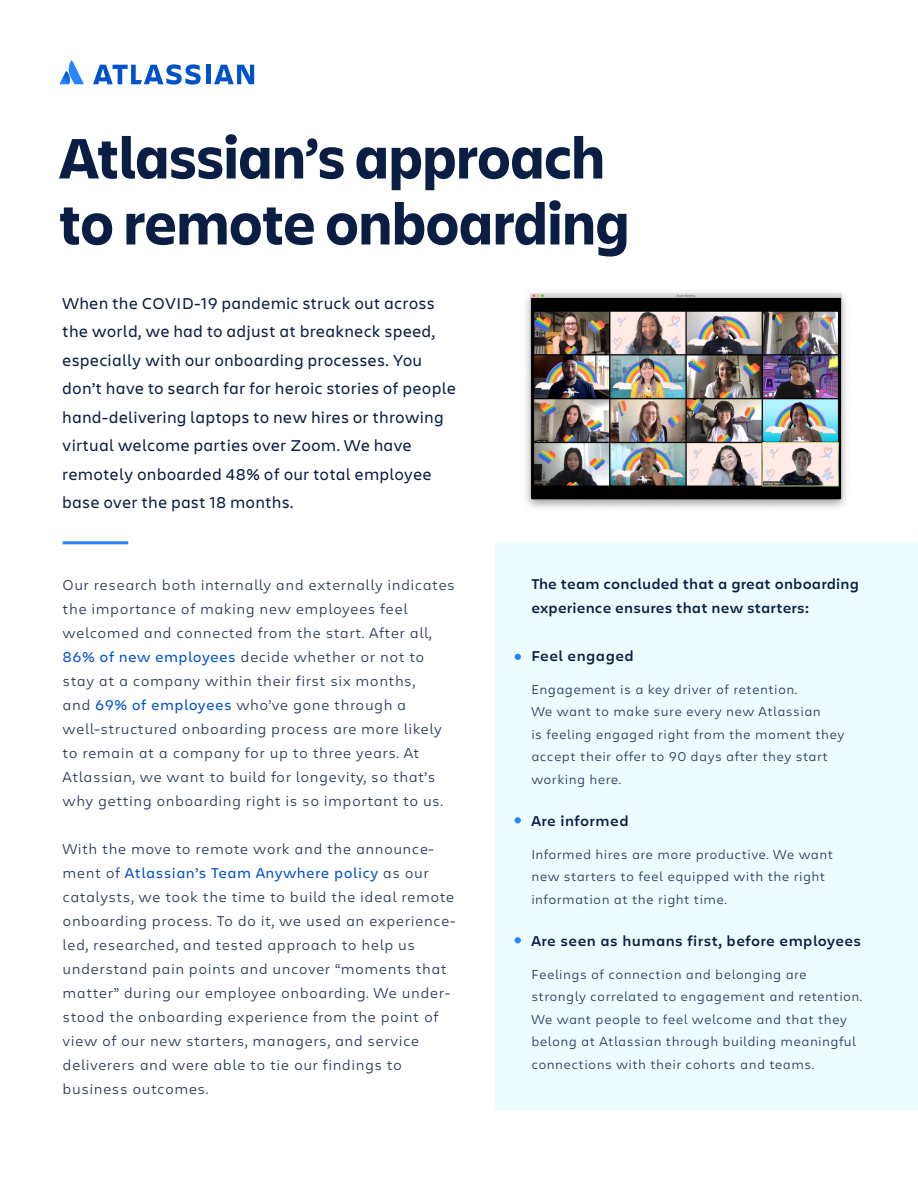
<style>
.page{position:relative;width:918px;height:1188px;background:#fff}
.page>*{position:absolute;margin:0;border:0;box-sizing:border-box;transform-origin:0 0}
.t1{font:700 60px/66px "Charlie Display";color:#091e42}
.t2{font:16.5px/28.5px "Charlie Display";letter-spacing:.05em;color:#091e42}
.t3{font:300 15px/24px "Charlie Text";letter-spacing:.03em;color:#253858}
.t4{font:600 15px/24px "Charlie Text";letter-spacing:.01em;color:#091e42}
.t5{font:600 15px "Charlie Text";letter-spacing:.03em;color:#091e42}
.t6{font:300 13.5px/22.5px "Charlie Text";letter-spacing:.03em;color:#253858}
.s1{font-weight:400;color:#0052cc}
</style>
<div class="page">
<svg style="left:60px;top:60px;width:24px;height:24px"></svg>
<div style="left:206px;top:65px;width:5px;height:19px;background:#0052cc"></div>
<svg style="left:93px;top:64px;width:108px;height:21px"></svg>
<svg style="left:214px;top:65px;width:40px;height:19px"></svg>
<hr style="left:63px;top:541px;width:65px;height:3px;background:#2684ff">
<div style="left:496px;top:543px;width:422px;height:568px;background:#e6fcff"></div>
<svg style="left:515px;top:654px;width:6px;height:6px"></svg>
<svg style="left:515px;top:817px;width:6px;height:6px"></svg>
<svg style="left:515px;top:937px;width:6px;height:6px"></svg>
<img style="left:526px;top:292px;width:320px;height:216px">
<h1 class="t1" style="left:59px;top:123px;width:571px">Atlassian’s approach to remote onboarding</h1>
<p class="t2" style="left:63px;top:288px;width:395px">When the COVID-19 pandemic struck out across the world, we had to adjust at breakneck speed, especially with our onboarding processes. You don’t have to search far for heroic stories of people hand-delivering laptops to new hires or throwing virtual welcome parties over Zoom. We have remotely onboarded 48% of our total employee base over the past 18 months.</p>
<p class="t3" style="left:63px;top:572px;width:394px">Our research both internally and externally indicates the importance of making new employees feel welcomed and connected from the start. After all, <span class="s1">86% of new employees</span> decide whether or not to stay at a company within their first six months,<br>and <span class="s1">69% of employees</span> who’ve gone through a well-structured onboarding process are more likely to remain at a company for up to three years. At Atlassian, we want to build for longevity, so that’s why getting onboarding right is so important to us.</p>
<p class="t3" style="left:63px;top:836px;width:394px">With the move to remote work and the announce&shy;ment of <span class="s1">Atlassian’s Team Anywhere policy</span> as our catalysts, we took the time to build the ideal remote onboarding process. To do it, we used an experience&shy;led, researched, and tested approach to help us understand pain points and uncover “moments that matter” during our employee onboarding. We under&shy;stood the onboarding experience from the point of view of our new starters, managers, and service deliverers and were able to tie our findings to business outcomes.</p>
<p class="t4" style="left:531px;top:571px;width:329px">The team concluded that a great onboarding experience ensures that new starters:</p>
<p class="t5" style="left:531px;top:645px;width:104px">Feel engaged</p>
<p class="t6" style="left:531px;top:677px;width:315px">Engagement is a key driver of retention.<br>We want to make sure every new Atlassian<br>is feeling engaged right from the moment they accept their offer to 90 days after they start working here.</p>
<p class="t5" style="left:531px;top:810px;width:99px">Are informed</p>
<p class="t6" style="left:531px;top:842px;width:303px">Informed hires are more productive. We want new starters to feel equipped with the right information at the right time.</p>
<p class="t5" style="left:531px;top:930px;width:331px">Are seen as humans first, before employees</p>
<p class="t6" style="left:531px;top:962px;width:332px">Feelings of connection and belonging are strongly correlated to engagement and retention.<br>We want people to feel welcome and that they belong at Atlassian through building meaningful connections with their cohorts and teams.</p>
</div>
